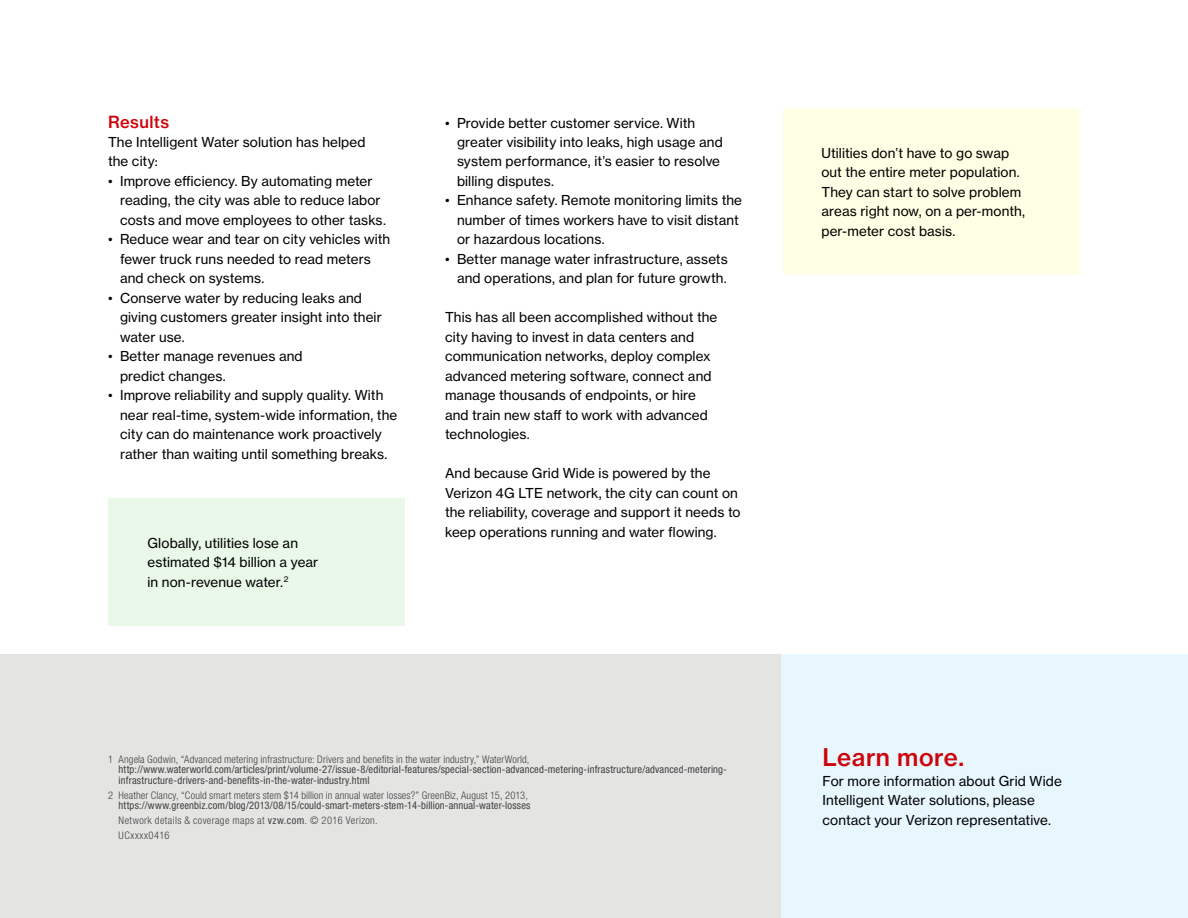
<style>
.page{position:relative;width:1188px;height:918px;background:#fff}
.page>*{position:absolute;margin:0;border:0;box-sizing:border-box;transform-origin:0 0}
.t1{font:24px "N Haas Grotesk TX Std 65 Md";letter-spacing:.02em;color:#cd040b}
.t2{font:16.5px "N Haas Grotesk TX Std 65 Md";letter-spacing:.025em;color:#cd040b}
.t3{font:13.5px/19.5px "N Haas Grotesk TX Std 55 Rg";letter-spacing:.01em;color:#000}
.t4{font:condensed 10.5px/15px "Helvetica Neue LT Pro";letter-spacing:.015em;color:#404040}
.t5{font:300 condensed 10.5px "Helvetica Neue LT Pro";letter-spacing:.015em;color:#404040}
.s1{font-weight:300}
</style>
<div class="page">
<div style="left:0;top:654px;width:1188px;height:264px;background:#e4e5e3"></div>
<div style="left:782px;top:654px;width:406px;height:264px;background:#e8f6fe"></div>
<div style="left:108px;top:498px;width:297px;height:128px;background:#e9f8e9"></div>
<div style="left:783px;top:108px;width:297px;height:167px;background:#feffe4"></div>
<p class="t2" style="left:108px;top:111px;width:63px">Results</p>
<p class="t3" style="left:108px;top:132px;width:259px">The Intelligent Water solution has helped the city:</p>
<p class="t3" style="left:120px;top:171px;width:267px;text-indent:-12px">• Improve efficiency. By automating meter reading, the city was able to reduce labor costs and move employees to other tasks.</p>
<p class="t3" style="left:120px;top:230px;width:272px;text-indent:-12px">• Reduce wear and tear on city vehicles with fewer truck runs needed to read meters and check on systems.</p>
<p class="t3" style="left:120px;top:288px;width:263px;text-indent:-12px">• Conserve water by reducing leaks and giving customers greater insight into their water use.</p>
<p class="t3" style="left:120px;top:347px;width:184px;text-indent:-12px">• Better manage revenues and predict changes.</p>
<p class="t3" style="left:120px;top:386px;width:279px;text-indent:-12px">• Improve reliability and supply quality. With near real-time, system-wide information, the city can do maintenance work proactively rather than waiting until something breaks.</p>
<p class="t3" style="left:147px;top:533px;width:172px">Globally, utilities lose an estimated $14 billion a year in non-revenue water.<sup>2</sup></p>
<p class="t3" style="left:457px;top:113px;width:267px;text-indent:-12px">• Provide better customer service. With greater visibility into leaks, high usage and system performance, it’s easier to resolve billing disputes.</p>
<p class="t3" style="left:457px;top:191px;width:287px;text-indent:-12px">• Enhance safety. Remote monitoring limits the number of times workers have to visit distant or hazardous locations.</p>
<p class="t3" style="left:445px;top:249px;width:284px;text-align:right">• Better manage water infrastructure, assets and operations, and plan for future growth.</p>
<p class="t3" style="left:445px;top:308px;width:274px">This has all been accomplished without the city having to invest in data centers and communication networks, deploy complex advanced metering software, connect and manage thousands of endpoints, or hire and train new staff to work with advanced technologies.</p>
<p class="t3" style="left:445px;top:464px;width:297px">And because Grid Wide is powered by the Verizon 4G LTE network, the city can count on the reliability, coverage and support it needs to keep operations running and water flowing.</p>
<p class="t5" style="left:108px;top:753px;width:423px">1 Angela Godwin, “Advanced metering infrastructure: Drivers and benefits in the water industry,” WaterWorld,</p>
<p class="t4" style="left:118px;top:764px;width:610px;line-height:10.5px">http://www.waterworld.com/articles/print/volume-27/issue-8/editorial-features/special-section-advanced-metering-infrastructure/advanced-metering&shy;infrastructure-drivers-and-benefits-in-the-water-industry.html</p>
<p class="t5" style="left:108px;top:789px;width:421px">2 Heather Clancy, “Could smart meters stem $14 billion in annual water losses?” GreenBiz, August 15, 2013,</p>
<p class="t4" style="left:118px;top:798px;width:414px">https://www.greenbiz.com/blog/2013/08/15/could-smart-meters-stem-14-billion-annual-water-losses<br><span class="s1">Network details &amp; coverage maps at</span> vzw.com<span class="s1">. © 2016 Verizon.<br>UCxxxx0416</span></p>
<p class="t3" style="left:821px;top:143px;width:205px">Utilities don’t have to go swap out the entire meter population.<br>They can start to solve problem areas right now, on a per-month, per-meter cost basis.</p>
<h1 class="t1" style="left:823px;top:742px;width:143px">Learn more.</h1>
<p class="t3" style="left:823px;top:771px;width:241px">For more information about Grid Wide<br>Intelligent Water solutions, please contact your Verizon representative.</p>
</div>
